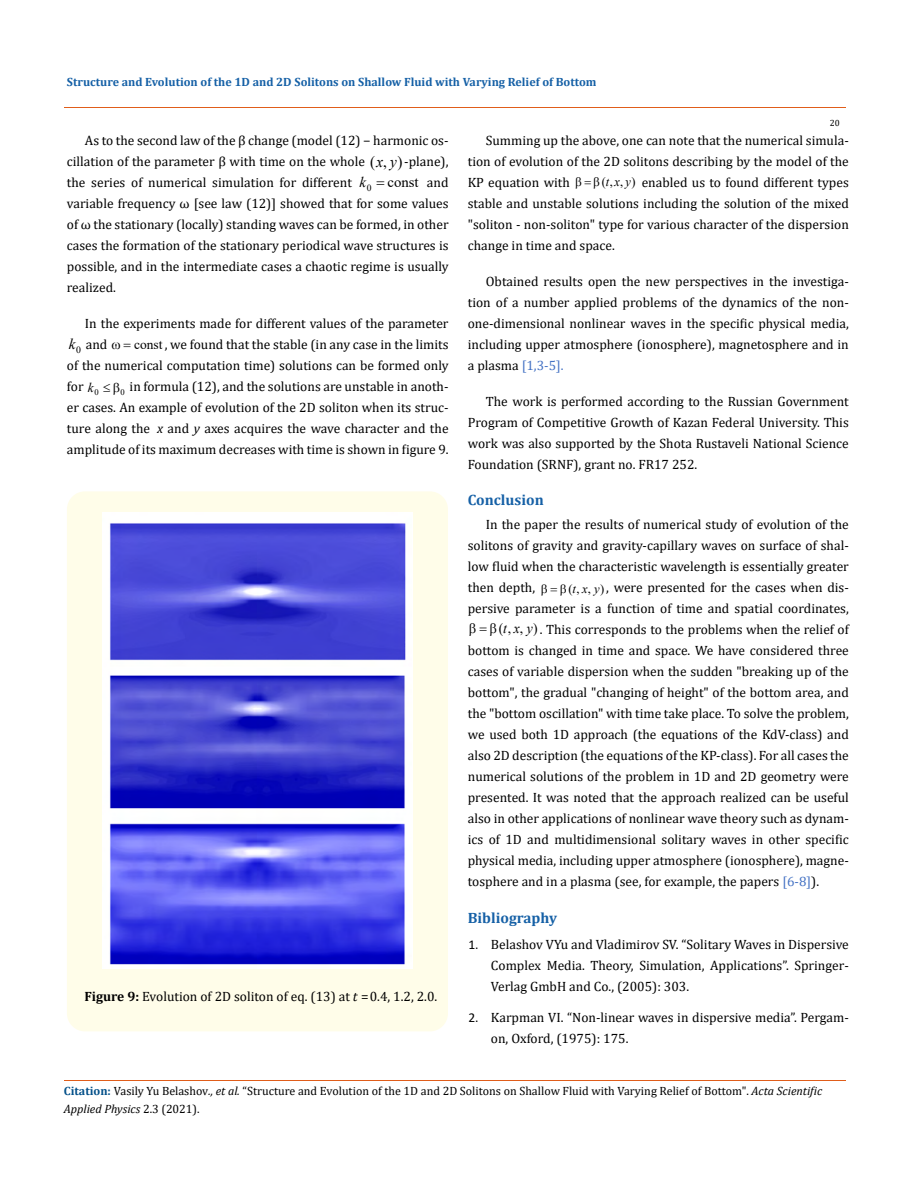
<style>
.page{position:relative;width:917px;height:1188px;background:#fff}
.page>*{position:absolute;margin:0;border:0;box-sizing:border-box;transform-origin:0 0}
.t1{font:700 15px "Cambria";color:#1560a6}
.t2{font:14.85px "Times New Roman";color:#000}
.t3{font:italic 14.85px "Times New Roman";color:#000}
.t4{font:13.5px/21px "Cambria";color:#000;text-align:justify}
.t5{font:italic 13.5px "Times New Roman";color:#000}
.t6{font:12px/18px "Cambria";color:#000}
.t7{font:700 12px "Cambria";color:#1560a6}
.t8{font:9px "Cambria";color:#000}
.s1{font-family:"Times New Roman";font-size:15.9px}
.s2{font-family:"Times New Roman";font-style:italic;font-size:15.9px}
.s3{font-family:"Times New Roman";font-style:italic;font-size:15.15px}
.s4{font-family:"Times New Roman";font-size:13.8px}
.s5{font-style:italic}
.s6{font-weight:700}
.s7{font-family:"Times New Roman";font-size:12.9px}
.s8{font-family:"Times New Roman";font-style:italic;font-size:12.9px}
.s9{color:#4472c4}
.s10{font-family:"Times New Roman";font-size:12.6px}
.s11{font-family:"Times New Roman";font-style:italic;font-size:12.6px}
.s12{font-family:"Times New Roman";font-size:14.25px}
.s13{font-family:"Times New Roman";font-style:italic;font-size:14.25px}
.s14{font-family:"Calibri"}
.s15{font-weight:700;color:#035089}
</style>
<div class="page">
<div style="left:67px;top:491px;width:381px;height:540px;background:#fffde9;border-radius:18px"></div>
<img style="left:103px;top:512px;width:309px;height:457px">
<hr style="left:64px;top:108px;width:781px;height:1px;background:#e05d1a">
<hr style="left:64px;top:1080px;width:781px;height:1px;background:#e05d1a">
<p class="t7" style="left:67px;top:73px;width:531px">Structure and Evolution of the 1D and 2D Solitons on Shallow Fluid with Varying Relief of Bottom</p>
<p class="t8" style="left:829px;top:118px;width:11px">20</p>
<p class="t4" style="left:67px;top:130px;width:383px;text-indent:18px">As to the second law of the β change (model (12) − harmonic os&shy;cillation of the parameter β with time on the whole <span class="s1">(</span><span class="s2">x</span><span class="s1">,</span> <span class="s2">y</span><span class="s1">)</span>-plane), the series of numerical simulation for different</p>
<p class="t3" style="left:359px;top:172px;width:13px">k<sub>0</sub></p>
<p class="t4" style="left:67px;top:172px;width:383px;text-indent:360px">and variable frequency ω [see law (12)] showed that for some values of ω the stationary (locally) standing waves can be formed, in other cases the formation of the stationary periodical wave structures is possible, and in the intermediate cases a chaotic regime is usually realized.</p>
<p class="t4" style="left:69px;top:313px;width:381px;text-indent:16px">In the experiments made for different values of the parameter<br><sub>0</sub><span class="s3">k</span> and</p>
<p class="t2" style="left:387px;top:172px;width:33px">const</p>
<p class="t4" style="left:67px;top:334px;width:383px;text-indent:67px"><span class="s4">const</span> , we found that the stable (in any case in the limits of the numerical computation time) solutions can be formed only for <sub>0</sub> ≤ <sub>0</sub> in formula (12), and the solutions are unstable in anoth-</p>
<p class="t5" style="left:88px;top:378px;width:7px">k</p>
<p class="t4" style="left:67px;top:397px;width:383px">er cases. An example of evolution of the 2D soliton when its struc&shy;ture along the <span class="s5">x</span> and <span class="s5">y</span> axes acquires the wave character and the amplitude of its maximum decreases with time is shown in figure 9.</p>
<p class="t4" style="left:84px;top:986px;width:354px"><span class="s6">Figure 9:</span> Evolution of 2D soliton of eq. (13) at <span class="s5">t</span> =0.4, 1.2, 2.0.</p>
<p class="t4" style="left:468px;top:130px;width:382px;text-indent:18px">Summing up the above, one can note that the numerical simula&shy;tion of evolution of the 2D solitons describing by the model of the KP equation with</p>
<p class="t4" style="left:468px;top:172px;width:382px;text-indent:134px"><span class="s7">(</span><span class="s8">t</span><span class="s7">,</span> <span class="s8">x</span><span class="s7">,</span> <span class="s8">y</span><span class="s7">)</span> enabled us to found different types stable and unstable solutions including the solution of the mixed "soliton - non-soliton" type for various character of the dispersion change in time and space.</p>
<p class="t4" style="left:468px;top:271px;width:382px;text-indent:18px">Obtained results open the new perspectives in the investiga&shy;tion of a number applied problems of the dynamics of the non&shy;one-dimensional nonlinear waves in the specific physical media, including upper atmosphere (ionosphere), magnetosphere and in a plasma <span class="s9">[1,3-5].</span></p>
<p class="t4" style="left:468px;top:391px;width:382px;text-indent:18px">The work is performed according to the Russian Government Program of Competitive Growth of Kazan Federal University. This work was also supported by the Shota Rustaveli National Science Foundation (SRNF), grant no. FR17 252.</p>
<p class="t1" style="left:468px;top:490px;width:77px">Conclusion</p>
<p class="t4" style="left:468px;top:514px;width:382px;text-indent:18px">In the paper the results of numerical study of evolution of the solitons of gravity and gravity-capillary waves on surface of shal&shy;low fluid when the characteristic wavelength is essentially greater then depth,</p>
<p class="t4" style="left:568px;top:577px;width:282px"><span class="s10">(</span><span class="s11">t</span><span class="s10">,</span> <span class="s11">x</span><span class="s10">,</span> <span class="s11">y</span><span class="s10">)</span>, were presented for the cases when dis-</p>
<p class="t4" style="left:468px;top:598px;width:382px">persive parameter is a function of time and spatial coordinates,</p>
<p class="t4" style="left:498px;top:619px;width:351px"><span class="s12">(</span><span class="s13">t</span><span class="s12">,</span> <span class="s13">x</span><span class="s12">,</span> <span class="s13">y</span><span class="s12">)</span>. This corresponds to the problems when the relief of</p>
<p class="t4" style="left:468px;top:640px;width:382px">bottom is changed in time and space. We have considered three</p>
<p class="t4" style="left:468px;top:661px;width:382px">cases of variable dispersion when the sudden "breaking up of the</p>
<p class="t4" style="left:468px;top:682px;width:382px">bottom", the gradual "changing of height" of the bottom area, and</p>
<p class="t4" style="left:468px;top:703px;width:382px">the "bottom oscillation" with time take place. To solve the problem,</p>
<p class="t4" style="left:468px;top:724px;width:382px">we used both 1D approach (the equations of the KdV-class) and</p>
<p class="t4" style="left:468px;top:745px;width:382px">also 2D description (the equations of the KP-class). For all cases the</p>
<p class="t4" style="left:468px;top:766px;width:382px">numerical solutions of the problem in 1D and 2D geometry were</p>
<p class="t4" style="left:468px;top:787px;width:382px">presented. It was noted that the approach realized can be useful</p>
<p class="t4" style="left:468px;top:808px;width:382px">also in other applications of nonlinear wave theory such as dynam-</p>
<p class="t4" style="left:468px;top:829px;width:382px">ics of 1D and multidimensional solitary waves in other specific</p>
<p class="t4" style="left:468px;top:850px;width:382px">physical media, including upper atmosphere (ionosphere), magne-</p>
<p class="t4" style="left:468px;top:871px;width:353px">tosphere and in a plasma (see, for example, the papers <span class="s9">[6-8]</span>).</p>
<p class="t1" style="left:468px;top:908px;width:91px">Bibliography</p>
<p class="t4" style="left:491px;top:933px;width:359px;text-indent:-23px"><span class="s14">1.</span> Belashov VYu and Vladimirov SV. “Solitary Waves in Dispersive Complex Media. Theory, Simulation, Applications”. Springer-Verlag GmbH and Co., (2005): 303.</p>
<p class="t4" style="left:491px;top:1007px;width:359px;text-indent:-23px"><span class="s14">2.</span> Karpman VI. “Non-linear waves in dispersive media”. Pergam&shy;on, Oxford, (1975): 175.</p>
<p class="t6" style="left:64px;top:1082px;width:759px"><span class="s15">Citation:</span> Vasily Yu Belashov<span class="s5">., et al.</span> “Structure and Evolution of the 1D and 2D Solitons on Shallow Fluid with Varying Relief of Bottom". <span class="s5">Acta Scientific<br>Applied Physics</span> 2.3 (2021).</p>
</div>
